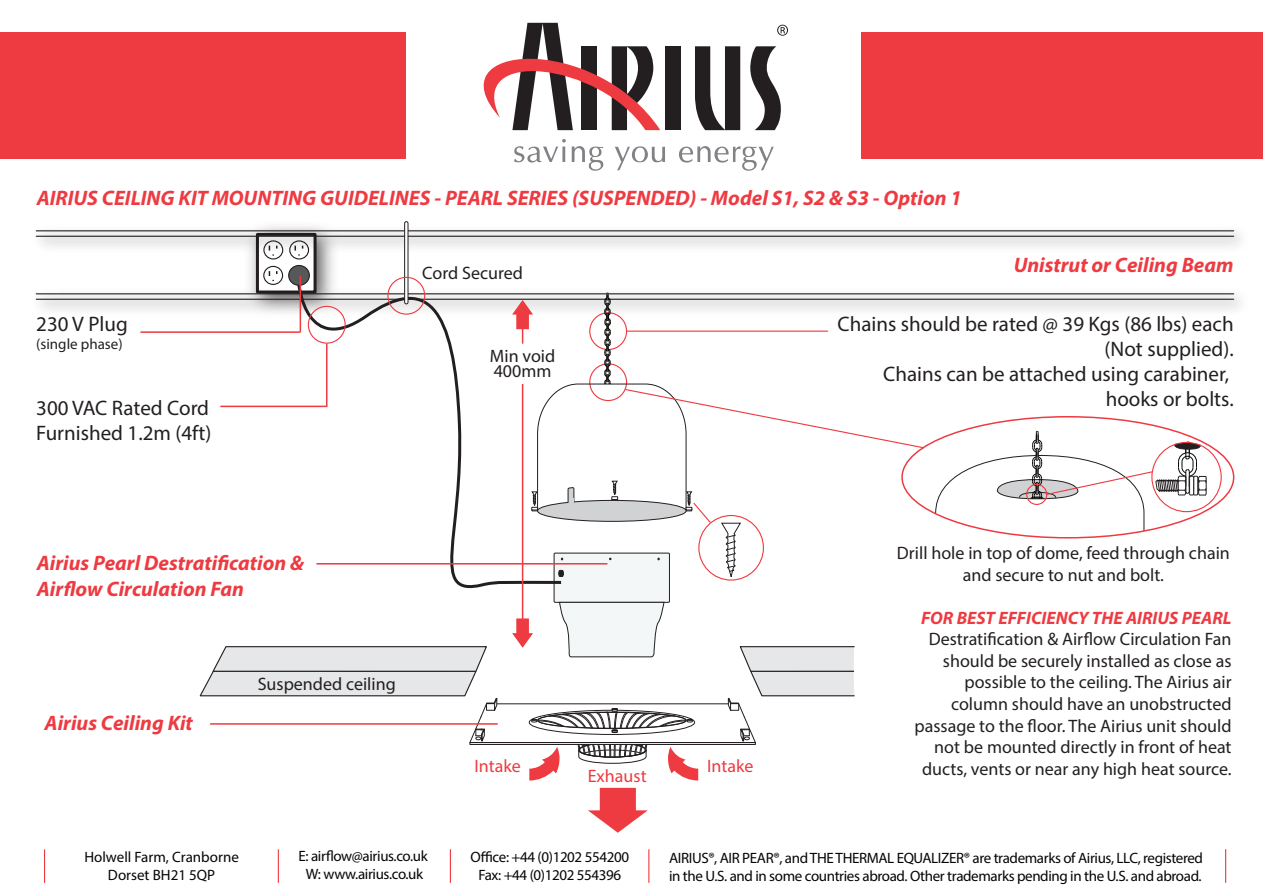
<style>
.page{position:relative;width:1263px;height:893px;background:#fff}
.page>*{position:absolute;margin:0;border:0;box-sizing:border-box;transform-origin:0 0}
.t1{font:italic 700 21px/25.2px "Myriad Pro";color:#ee3a41}
.t2{font:21px/25.2px "Myriad Pro";color:#231f20;text-align:right}
.t3{font:18px/21.6px "Myriad Pro";color:#231f20;text-align:center}
.t4{font:italic 700 18px "Myriad Pro";color:#ee3a41}
.t5{font:18px "Myriad Pro";color:#ee3a41}
.t6{font:15px/18px "Myriad Pro";letter-spacing:-.025em;color:#050504;text-align:center}
.t7{font:15px/18px "Myriad Pro";color:#050504;text-align:center}
.t8{font:15px "Myriad Pro";color:#231f20}
</style>
<div class="page">
<img style="left:35px;top:222px;width:1205px;height:91px">
<hr style="left:36px;top:236px;width:1198px;height:1px;background:#231f20">
<hr style="left:36px;top:299px;width:1198px;height:1px;background:#231f20">
<hr style="left:36px;top:230px;width:1198px;height:1px;background:#231f20">
<hr style="left:36px;top:293px;width:1198px;height:1px;background:#231f20">
<div style="left:554px;top:553px;width:115px;height:49px;background:#f4f7f7"></div>
<div style="left:554px;top:553px;width:116px;height:49px;border:1px solid #211f1f"></div>
<svg style="left:935px;top:431px;width:272px;height:101px"></svg>
<div style="left:1151px;top:442px;width:71px;height:70px;border:1px solid #ee3a41;border-radius:50%"></div>
<hr style="left:1225px;top:849px;width:1px;height:34px;background:#ee3a41">
<hr style="left:44px;top:849px;width:1px;height:34px;background:#ee3a41">
<hr style="left:278px;top:849px;width:1px;height:34px;background:#ee3a41">
<hr style="left:450px;top:849px;width:1px;height:34px;background:#ee3a41">
<hr style="left:648px;top:849px;width:1px;height:34px;background:#ee3a41">
<hr style="left:140px;top:331px;width:160px;height:2px;background:#ee3a41">
<div style="left:289px;top:265px;width:20px;height:20px;background:#57585a;border-radius:50%"></div>
<div style="left:288px;top:265px;width:22px;height:21px;border:1px solid #231f20;border-radius:50%"></div>
<svg style="left:296px;top:271px;width:268px;height:327px"></svg>
<hr style="left:522px;top:384px;width:1px;height:258px;background:#ee3a41">
<svg style="left:512px;top:293px;width:413px;height:287px"></svg>
<div style="left:404px;top:221px;width:4px;height:83px;border:1px solid #231f20;border-radius:2px"></div>
<hr style="left:300px;top:276px;width:1px;height:56px;background:#ee3a41">
<div style="left:387px;top:277px;width:38px;height:38px;border:1px solid #ee3a41;border-radius:50%"></div>
<div style="left:308px;top:306px;width:38px;height:38px;border:1px solid #ee3a41;border-radius:50%"></div>
<svg style="left:220px;top:342px;width:108px;height:66px"></svg>
<svg style="left:588px;top:788px;width:60px;height:45px"></svg>
<svg style="left:199px;top:602px;width:656px;height:179px"></svg>
<hr style="left:316px;top:563px;width:291px;height:1px;background:#ee3a41">
<div style="left:0;top:32px;width:405px;height:126px;background:#ee3a41"></div>
<div style="left:861px;top:32px;width:402px;height:126px;background:#ee3a41"></div>
<div style="left:665px;top:46px;width:16px;height:84px;background:#231f20"></div>
<svg style="left:695px;top:46px;width:45px;height:84px"></svg>
<svg style="left:750px;top:46px;width:31px;height:84px"></svg>
<svg style="left:483px;top:23px;width:177px;height:107px"></svg>
<svg style="left:777px;top:25px;width:11px;height:11px"></svg>
<svg style="left:514px;top:139px;width:52px;height:24px"></svg>
<svg style="left:572px;top:146px;width:31px;height:25px"></svg>
<svg style="left:615px;top:146px;width:50px;height:24px"></svg>
<svg style="left:679px;top:146px;width:95px;height:25px"></svg>
<p class="t1" style="left:37px;top:187px;width:926px">AIRIUS CEILING KIT MOUNTING GUIDELINES - PEARL SERIES (SUSPENDED) - Model S1, S2 &amp; S3 - Option 1</p>
<p class="t3" style="left:422px;top:264px;width:102px">Cord Secured</p>
<p class="t1" style="left:1014px;top:254px;width:221px">Unistrut or Ceiling Beam</p>
<p class="t2" style="left:36px;top:313px;width:93px">230 V Plug</p>
<p class="t8" style="left:36px;top:338px;width:88px">(single phase)</p>
<p class="t2" style="left:36px;top:397px;width:177px;text-align:left">300 VAC Rated Cord<br>Furnished 1.2m (4ft)</p>
<p class="t1" style="left:37px;top:552px;width:269px">Airius Pearl Destratification &amp;<br>Airflow Circulation Fan</p>
<p class="t1" style="left:45px;top:712px;width:150px">Airius Ceiling Kit</p>
<p class="t3" style="left:258px;top:675px;width:140px">Suspended ceiling</p>
<p class="t3" style="left:490px;top:350px;width:67px;line-height:15px;text-align:left">Min void<br>400mm</p>
<p class="t5" style="left:474px;top:759px;width:48px">Intake</p>
<p class="t5" style="left:588px;top:769px;width:60px">Exhaust</p>
<p class="t5" style="left:707px;top:759px;width:48px">Intake</p>
<p class="t2" style="left:838px;top:313px;width:397px">Chains should be rated @ 39 Kgs (86 lbs) each (Not supplied).<br>Chains can be attached using carabiner, hooks or bolts.</p>
<p class="t3" style="left:897px;top:544px;width:334px">Drill hole in top of dome, feed through chain and secure to nut and bolt.</p>
<p class="t4" style="left:921px;top:611px;width:312px">FOR BEST EFFICIENCY THE AIRIUS PEARL</p>
<p class="t3" style="left:914px;top:630px;width:319px;text-align:right">Destratification &amp; Airflow Circulation Fan should be securely installed as close as possible to the ceiling. The Airius air column should have an unobstructed passage to the floor. The Airius unit should not be mounted directly in front of heat ducts, vents or near any high heat source.</p>
<p class="t6" style="left:298px;top:848px;width:131px">E: airflow@airius.co.uk<br>W: www.airius.co.uk</p>
<p class="t7" style="left:84px;top:849px;width:156px">Holwell Farm, Cranborne<br>Dorset BH21 5QP</p>
<p class="t6" style="left:669px;top:850px;width:535px;text-align:left">AIRIUS®, AIR PEAR®, and THE THERMAL EQUALIZER® are trademarks of Airius, LLC, registered in the U.S. and in some countries abroad. Other trademarks pending in the U.S. and abroad.</p>
<p class="t6" style="left:471px;top:850px;width:160px">Office: +44 (0)1202 554200<br>Fax: +44 (0)1202 554396</p>
</div>
